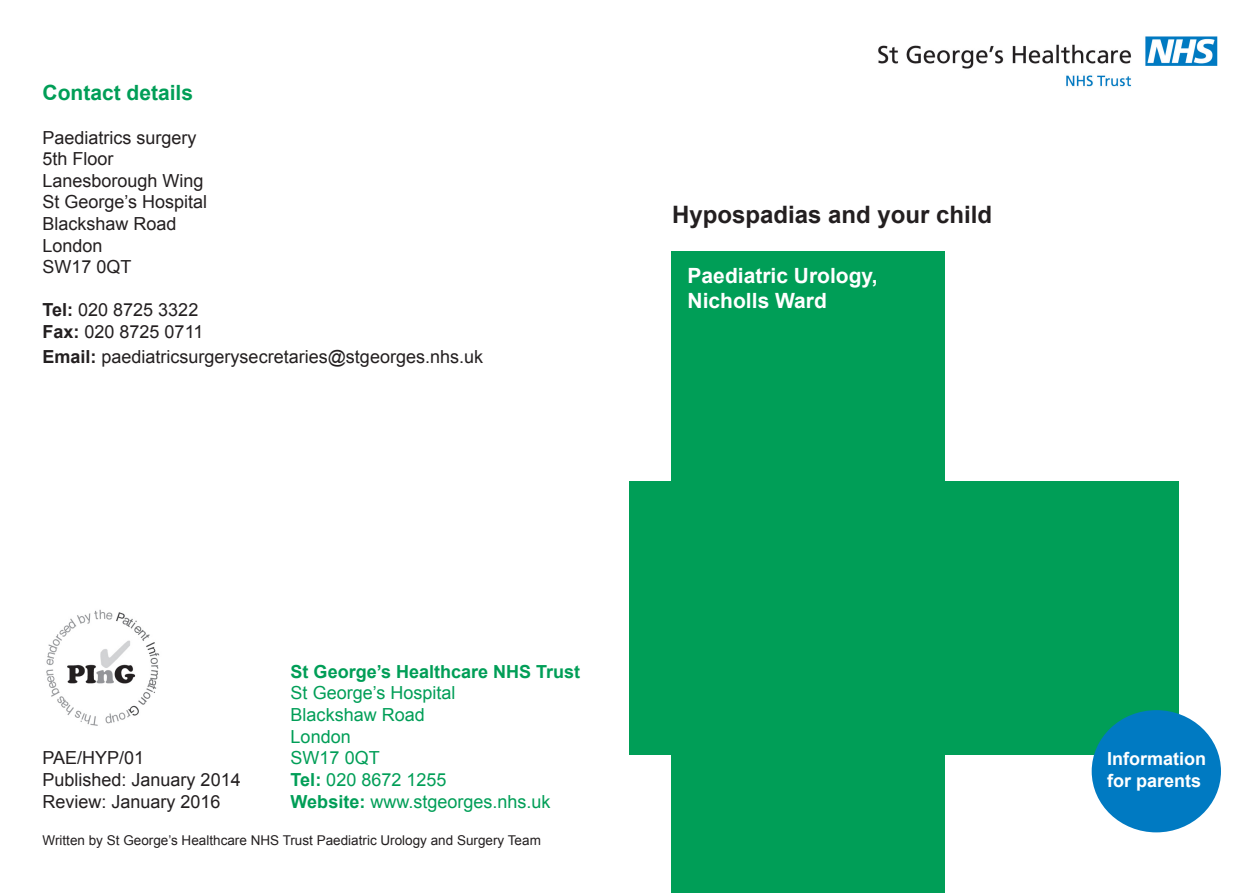
<style>
.page{position:relative;width:1259px;height:893px;background:#fff}
.page>*{position:absolute;margin:0;border:0;box-sizing:border-box;transform-origin:0 0}
.t1{font:700 24px "Arial";color:#231f20}
.t2{font:700 21px "Arial";color:#fff}
.t3{font:700 21px "Arial";color:#009e57}
.t4{font:18px "Arial";color:#231f20}
.t5{font:18px "Arial";color:#009e57}
.t6{font:700 18px "Arial";color:#009e57}
.t7{font:700 18px/21.6px "Arial";color:#fff}
.t8{font:13.5px "Arial";color:#231f20}
.s1{font-weight:700}
</style>
<div class="page">
<img style="left:878px;top:36px;width:340px;height:51px">
<div style="left:671px;top:251px;width:274px;height:642px;background:#009e57"></div>
<div style="left:629px;top:481px;width:549px;height:274px;background:#009e57"></div>
<div style="left:1091px;top:710px;width:130px;height:122px;background:#007ac2;border-radius:50%"></div>
<img style="left:46px;top:609px;width:114px;height:117px">
<p class="t3" style="left:43px;top:79px;width:152px">Contact details</p>
<p class="t4" style="left:43px;top:125px;width:156px">Paediatrics surgery</p>
<p class="t4" style="left:43px;top:147px;width:73px">5th Floor</p>
<p class="t4" style="left:43px;top:169px;width:163px">Lanesborough Wing</p>
<p class="t4" style="left:43px;top:190px;width:166px">St George’s Hospital</p>
<p class="t4" style="left:43px;top:212px;width:136px">Blackshaw Road</p>
<p class="t4" style="left:43px;top:233px;width:62px">London</p>
<p class="t4" style="left:43px;top:255px;width:91px">SW17 0QT</p>
<p class="t4" style="left:43px;top:298px;width:157px"><span class="s1">Tel:</span> 020 8725 3322</p>
<p class="t4" style="left:43px;top:320px;width:162px"><span class="s1">Fax:</span> 020 8725 0711</p>
<p class="t4" style="left:43px;top:345px;width:442px"><span class="s1">Email:</span> paediatricsurgerysecretaries@stgeorges.nhs.uk</p>
<p class="t1" style="left:672px;top:198px;width:322px">Hypospadias and your child</p>
<p class="t2" style="left:687px;top:262px;width:191px">Paediatric Urology,</p>
<p class="t2" style="left:687px;top:287px;width:141px">Nicholls Ward</p>
<p class="t4" style="left:43px;top:746px;width:103px">PAE/HYP/01</p>
<p class="t4" style="left:43px;top:768px;width:200px">Published: January 2014</p>
<p class="t4" style="left:43px;top:789px;width:180px">Review: January 2016</p>
<p class="t6" style="left:291px;top:660px;width:291px">St George’s Healthcare NHS Trust</p>
<p class="t5" style="left:291px;top:681px;width:166px">St George’s Hospital</p>
<p class="t5" style="left:291px;top:703px;width:136px">Blackshaw Road</p>
<p class="t5" style="left:291px;top:725px;width:62px">London</p>
<p class="t5" style="left:291px;top:746px;width:91px">SW17 0QT</p>
<p class="t5" style="left:291px;top:768px;width:157px"><span class="s1">Tel:</span> 020 8672 1255</p>
<p class="t5" style="left:291px;top:789px;width:261px"><span class="s1">Website:</span> www.stgeorges.nhs.uk</p>
<p class="t8" style="left:43px;top:831px;width:500px">Written by St George’s Healthcare NHS Trust Paediatric Urology and Surgery Team</p>
<p class="t7" style="left:1107px;top:749px;width:101px">Information for parents</p>
</div>
